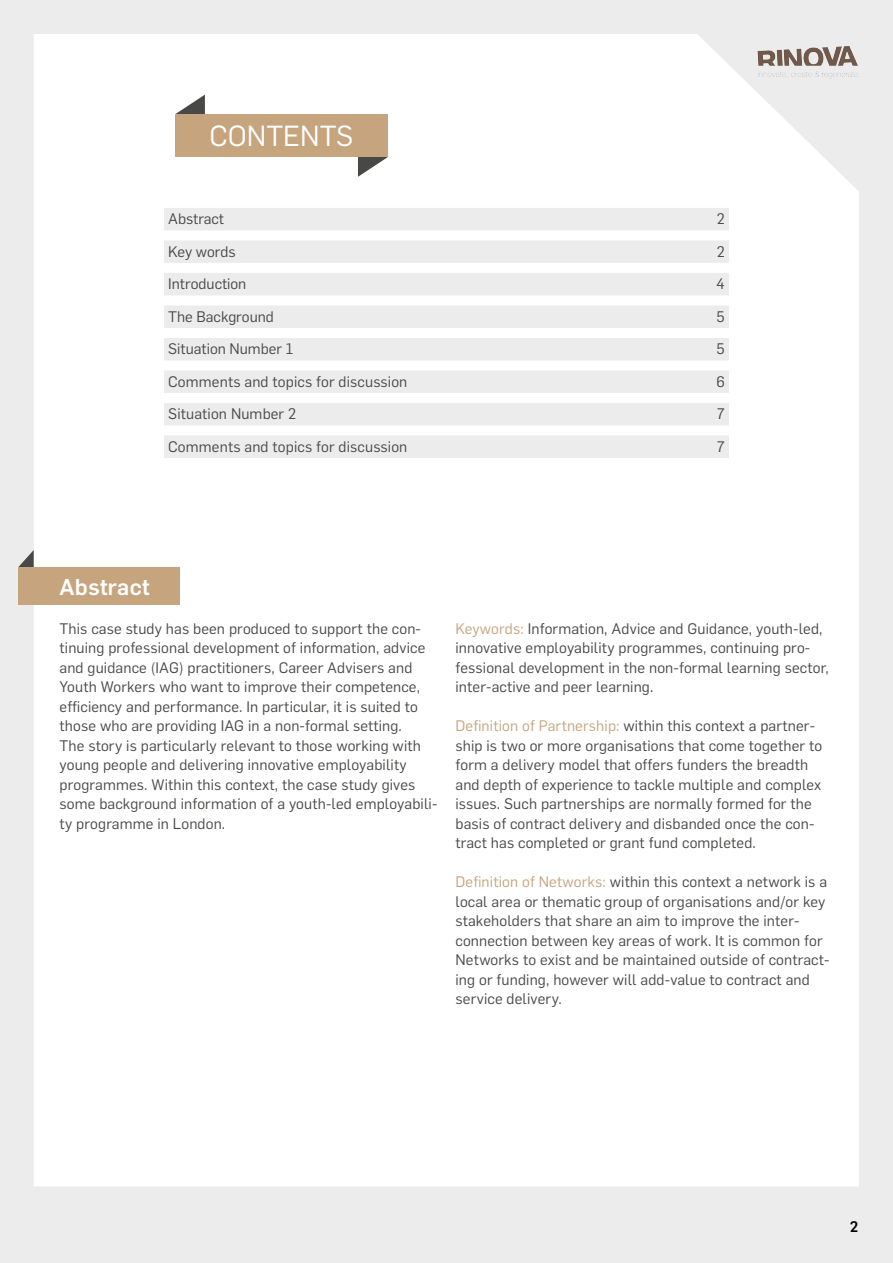
<style>
.page{position:relative;width:893px;height:1263px;background:#ececec}
.page>*{position:absolute;margin:0;border:0;box-sizing:border-box;transform-origin:0 0}
.HEAD_Schleife{font:28.5px "Flama";color:#fff}
.HEAD{font:500 22.5px "Flama";letter-spacing:.015em;color:#fff}
.HEAD-2{font:15px/19.5px "Flama";letter-spacing:.01em;color:#484847}
.Content{font:15px "Flama";letter-spacing:.01em;color:#484847}
.t1{font:500 15px "Flama";color:#000}
.s1{color:#c5a47e}
</style>
<div class="page">
<div style="left:34px;top:34px;width:825px;height:1152px;background:#fff"></div>
<img style="left:750px;top:34px;width:109px;height:57px">
<svg style="left:18px;top:550px;width:16px;height:17px"></svg>
<div style="left:18px;top:567px;width:162px;height:38px;background:#c5a47e"></div>
<svg style="left:358px;top:157px;width:29px;height:20px"></svg>
<svg style="left:175px;top:95px;width:30px;height:19px"></svg>
<div style="left:175px;top:114px;width:212px;height:43px;background:#c5a47e"></div>
<div style="left:164px;top:208px;width:565px;height:22px;background:#ececec"></div>
<div style="left:164px;top:240px;width:565px;height:23px;background:#ececec"></div>
<div style="left:164px;top:273px;width:565px;height:22px;background:#ececec"></div>
<div style="left:164px;top:305px;width:565px;height:23px;background:#ececec"></div>
<div style="left:164px;top:338px;width:565px;height:22px;background:#ececec"></div>
<div style="left:164px;top:370px;width:565px;height:23px;background:#ececec"></div>
<div style="left:164px;top:403px;width:565px;height:22px;background:#ececec"></div>
<div style="left:164px;top:435px;width:565px;height:23px;background:#ececec"></div>
<p class="HEAD_Schleife" style="left:210px;top:116px;width:145px">CONTENTS</p>
<p class="Content" style="left:168px;top:208px;width:57px">Abstract</p>
<p class="Content" style="left:717px;top:208px;width:10px">2</p>
<p class="Content" style="left:168px;top:241px;width:69px">Key words</p>
<p class="Content" style="left:717px;top:241px;width:10px">2</p>
<p class="Content" style="left:168px;top:273px;width:80px">Introduction</p>
<p class="Content" style="left:716px;top:273px;width:10px">4</p>
<p class="Content" style="left:168px;top:306px;width:107px">The Background</p>
<p class="Content" style="left:716px;top:306px;width:10px">5</p>
<p class="Content" style="left:168px;top:338px;width:126px">Situation Number 1</p>
<p class="Content" style="left:716px;top:338px;width:10px">5</p>
<p class="Content" style="left:168px;top:371px;width:241px">Comments and topics for discussion</p>
<p class="Content" style="left:716px;top:371px;width:10px">6</p>
<p class="Content" style="left:168px;top:403px;width:129px">Situation Number 2</p>
<p class="Content" style="left:717px;top:403px;width:9px">7</p>
<p class="Content" style="left:168px;top:436px;width:241px">Comments and topics for discussion</p>
<p class="Content" style="left:717px;top:436px;width:9px">7</p>
<p class="HEAD" style="left:60px;top:570px;width:91px">Abstract</p>
<p class="HEAD-2" style="left:60px;top:618px;width:379px">This case study has been produced to support the con&shy;tinuing professional development of information, advice and guidance (IAG) practitioners, Career Advisers and Youth Workers who want to improve their competence, efficiency and performance. In particular, it is suited to those who are providing IAG in a non-formal setting.<br>The story is particularly relevant to those working with young people and delivering innovative employability programmes. Within this context, the case study gives some background information of a youth-led employabili&shy;ty programme in London.</p>
<p class="HEAD-2" style="left:455px;top:618px;width:375px"><span class="s1">Keywords:</span> Information, Advice and Guidance, youth-led, innovative employability programmes, continuing pro&shy;fessional development in the non-formal learning sector, inter-active and peer learning.</p>
<p class="HEAD-2" style="left:455px;top:715px;width:368px"><span class="s1">Definition of Partnership:</span> within this context a partner&shy;ship is two or more organisations that come together to form a delivery model that offers funders the breadth and depth of experience to tackle multiple and complex issues. Such partnerships are normally formed for the basis of contract delivery and disbanded once the con&shy;tract has completed or grant fund completed.</p>
<p class="HEAD-2" style="left:455px;top:871px;width:375px"><span class="s1">Definition of Networks:</span> within this context a network is a local area or thematic group of organisations and/or key stakeholders that share an aim to improve the inter&shy;connection between key areas of work. It is common for Networks to exist and be maintained outside of contract&shy;ing or funding, however will add-value to contract and service delivery.</p>
<p class="t1" style="left:850px;top:1216px;width:10px">2</p>
</div>
